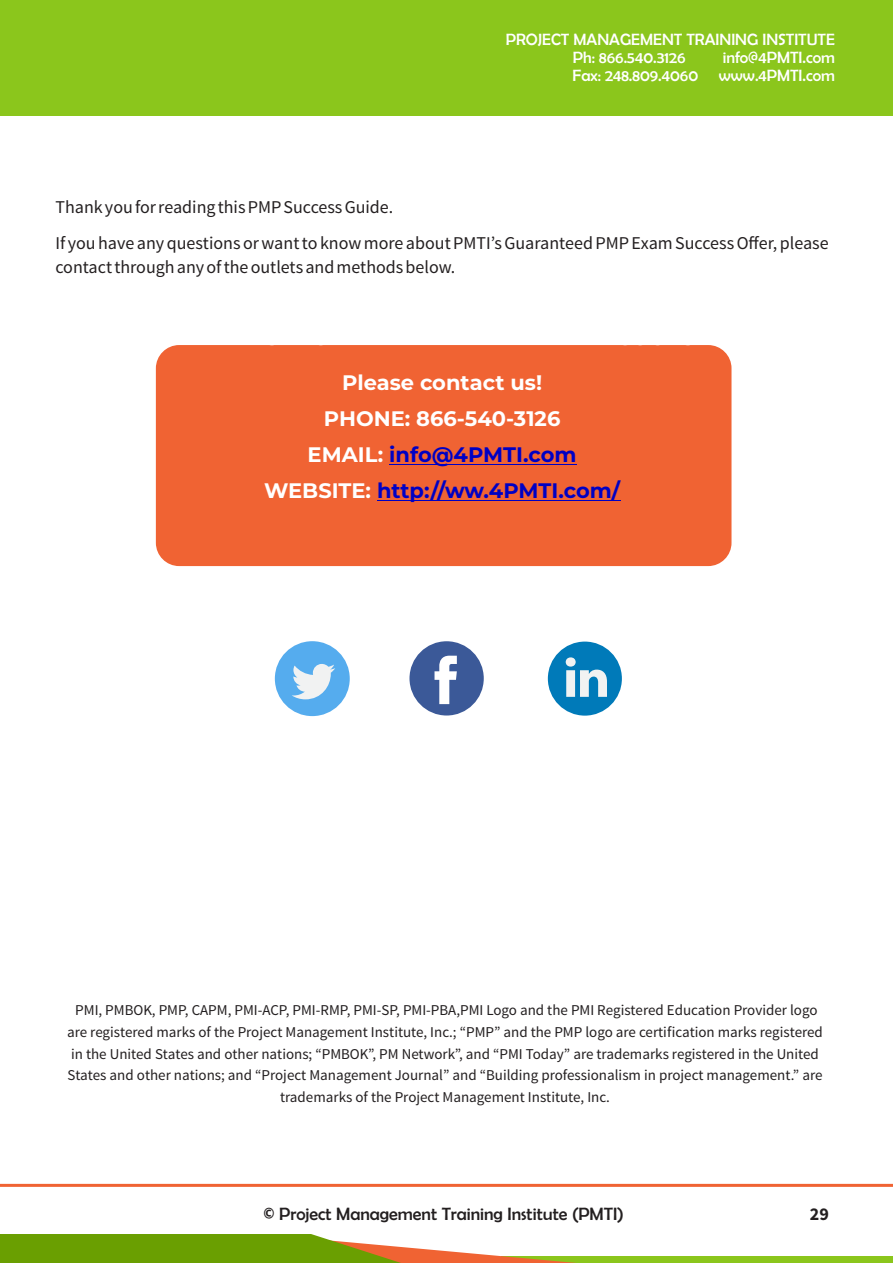
<style>
.page{position:relative;width:893px;height:1263px;background:#fff}
.page>*{position:absolute;margin:0;border:0;box-sizing:border-box;transform-origin:0 0}
.t1{font:700 21px/36px "Montserrat";color:#fff;text-align:center}
.t2{font:18px/36px "Source Sans Pro";color:#231f20}
.t3{font:18px "Berlin Sans FB";color:#231f20}
.t4{font:700 18px "Source Sans Pro";color:#231f20}
.t5{font:16.5px/18px "Berlin Sans FB";color:#fff}
.t6{font:15px/21.6px "Source Sans Pro";color:#231f20;text-align:center}
.s1{color:#0000c4}
</style>
<div class="page">
<div style="left:502px;top:1255px;width:391px;height:8px;background:#8bc61c"></div>
<svg style="left:0;top:1234px;width:577px;height:29px"></svg>
<hr style="left:0;top:1184px;width:893px;height:3px;background:#f06333">
<div style="left:0;top:0;width:893px;height:115px;background:#8bc61c"></div>
<div style="left:156px;top:345px;width:575px;height:221px;background:#f06333;border-radius:23px"></div>
<hr style="left:389px;top:464px;width:188px;height:1px;background:#0000c4">
<hr style="left:377px;top:500px;width:243px;height:1px;background:#0000c4">
<div style="left:409px;top:641px;width:75px;height:74px;background:#3b5998;border-radius:50%"></div>
<svg style="left:434px;top:656px;width:23px;height:48px"></svg>
<div style="left:548px;top:642px;width:74px;height:74px;background:#007ab9;border-radius:50%"></div>
<svg style="left:566px;top:657px;width:41px;height:40px"></svg>
<div style="left:275px;top:641px;width:75px;height:75px;background:#55acee;border-radius:50%"></div>
<svg style="left:292px;top:664px;width:43px;height:35px"></svg>
<p class="t5" style="left:573px;top:30px;width:264px;text-indent:-67px">PROJECT MANAGEMENT TRAINING INSTITUTE<br>Ph: 866.540.3126</p>
<p class="t5" style="left:723px;top:48px;width:114px">info@4PMTI.com</p>
<p class="t5" style="left:573px;top:66px;width:127px">Fax: 248.809.4060</p>
<p class="t5" style="left:719px;top:66px;width:118px">www.4PMTI.com</p>
<p class="t2" style="left:55px;top:191px;width:775px">Thank you for reading this PMP Success Guide.<br>If you have any questions or want to know more about PMTI’s Guaranteed PMP Exam Success Offer, please</p>
<p class="t2" style="left:55px;top:251px;width:401px">contact through any of the outlets and methods below.</p>
<h1 class="t1" style="left:264px;top:364px;width:358px">Please contact us!<br>PHONE: 866-540-3126<br>EMAIL: <span class="s1">info@4PMTI.com<br></span>WEBSITE: <span class="s1">http://ww.4PMTI.com/</span></h1>
<p class="t6" style="left:67px;top:1001px;width:757px">PMI, PMBOK, PMP, CAPM, PMI-ACP, PMI-RMP, PMI-SP, PMI-PBA,PMI Logo and the PMI Registered Education Provider logo are registered marks of the Project Management Institute, Inc.; “PMP” and the PMP logo are certification marks registered in the United States and other nations; “PMBOK”, PM Network”, and “PMI Today” are trademarks registered in the United States and other nations; and “Project Management Journal” and “Building professionalism in project management.” are trademarks of the Project Management Institute, Inc.</p>
<p class="t3" style="left:264px;top:1204px;width:362px">© Project Management Training Institute (PMTI)</p>
<p class="t4" style="left:810px;top:1206px;width:20px">29</p>
</div>
